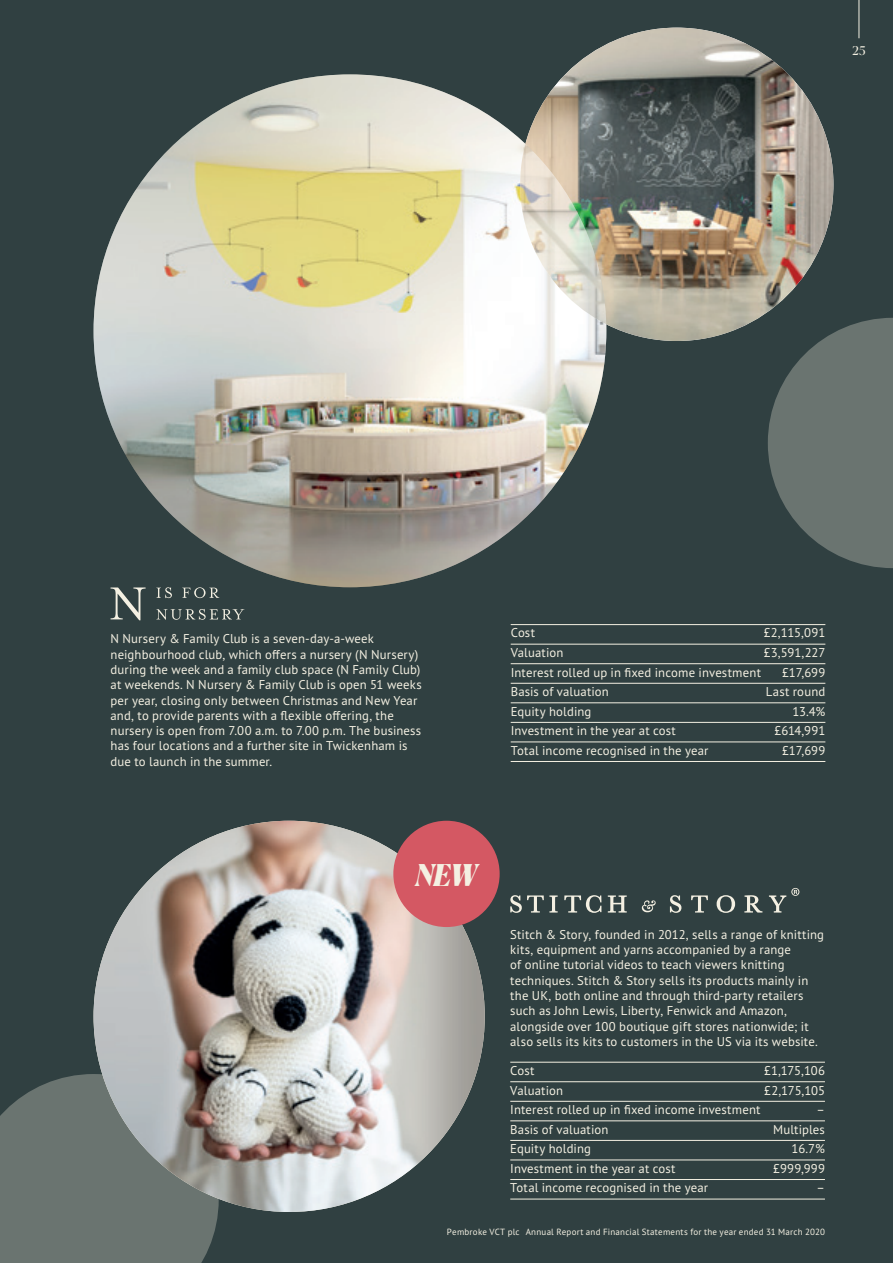
<style>
.page{position:relative;width:893px;height:1263px;background:#304041}
.page>*{position:absolute;margin:0;border:0;box-sizing:border-box;transform-origin:0 0}
.t1{font:italic 900 30px "Canela";color:#f4f0e2}
.t2{font:12.75px/15.3px "PT Sans Pro";letter-spacing:.01em;color:#f4f0e2}
.t3{font:12px "Canela";color:#f4f0e2}
.t4{font:9px "PT Sans Pro";letter-spacing:.025em;color:#f4f0e2}
</style>
<div class="page">
<svg style="left:768px;top:318px;width:125px;height:250px"></svg>
<div style="left:0;top:1074px;width:219px;height:189px;background:#6a7470"></div>
<svg style="left:111px;top:587px;width:35px;height:33px"></svg>
<svg style="left:156px;top:587px;width:16px;height:11px"></svg>
<svg style="left:182px;top:587px;width:37px;height:11px"></svg>
<svg style="left:156px;top:609px;width:88px;height:11px"></svg>
<hr style="left:511px;top:624px;width:314px;height:1px;background:#f4f0e2">
<hr style="left:511px;top:644px;width:314px;height:1px;background:#f4f0e2">
<hr style="left:511px;top:663px;width:314px;height:1px;background:#f4f0e2">
<hr style="left:511px;top:683px;width:314px;height:1px;background:#f4f0e2">
<hr style="left:511px;top:702px;width:314px;height:1px;background:#f4f0e2">
<hr style="left:511px;top:722px;width:314px;height:1px;background:#f4f0e2">
<hr style="left:511px;top:742px;width:314px;height:1px;background:#f4f0e2">
<hr style="left:511px;top:761px;width:314px;height:1px;background:#f4f0e2">
<img style="left:520px;top:28px;width:313px;height:313px;border-radius:157px">
<svg style="left:510px;top:895px;width:48px;height:18px"></svg>
<svg style="left:564px;top:895px;width:37px;height:18px"></svg>
<svg style="left:608px;top:895px;width:19px;height:17px"></svg>
<svg style="left:670px;top:895px;width:11px;height:18px"></svg>
<svg style="left:691px;top:895px;width:17px;height:17px"></svg>
<svg style="left:717px;top:895px;width:18px;height:18px"></svg>
<svg style="left:744px;top:895px;width:18px;height:17px"></svg>
<svg style="left:642px;top:900px;width:14px;height:12px"></svg>
<svg style="left:769px;top:888px;width:30px;height:24px"></svg>
<img style="left:94px;top:821px;width:391px;height:391px;border-radius:196px">
<hr style="left:510px;top:1062px;width:315px;height:1px;background:#f4f0e2">
<hr style="left:510px;top:1081px;width:315px;height:1px;background:#f4f0e2">
<hr style="left:510px;top:1101px;width:315px;height:1px;background:#f4f0e2">
<hr style="left:510px;top:1120px;width:315px;height:1px;background:#f4f0e2">
<hr style="left:510px;top:1140px;width:315px;height:1px;background:#f4f0e2">
<hr style="left:510px;top:1160px;width:315px;height:1px;background:#f4f0e2">
<hr style="left:510px;top:1179px;width:315px;height:1px;background:#f4f0e2">
<hr style="left:510px;top:1199px;width:315px;height:1px;background:#f4f0e2">
<div style="left:393px;top:821px;width:107px;height:106px;background:#d45863;border-radius:50%"></div>
<img style="left:94px;top:74px;width:512px;height:513px;border-radius:256px">
<hr style="left:859px;top:0;width:1px;height:38px;background:#f4f0e2">
<p class="t3" style="left:852px;top:42px;width:14px">25</p>
<p class="t2" style="left:111px;top:631px;width:313px">N Nursery &amp; Family Club is a seven‑day‑a‑week neighbourhood club, which offers a nursery (N Nursery) during the week and a family club space (N Family Club) at weekends. N Nursery &amp; Family Club is open 51 weeks per year, closing only between Christmas and New Year and, to provide parents with a flexible offering, the nursery is open from 7.00 a.m. to 7.00 p.m. The business has four locations and a further site in Twickenham is due to launch in the summer.</p>
<p class="t2" style="left:511px;top:625px;width:26px">Cost</p>
<p class="t2" style="left:764px;top:625px;width:63px">£2,115,091</p>
<p class="t2" style="left:511px;top:644px;width:54px">Valuation</p>
<p class="t2" style="left:764px;top:644px;width:63px">£3,591,227</p>
<p class="t2" style="left:511px;top:664px;width:252px">Interest rolled up in fixed income investment</p>
<p class="t2" style="left:782px;top:664px;width:45px">£17,699</p>
<p class="t2" style="left:511px;top:684px;width:100px">Basis of valuation</p>
<p class="t2" style="left:766px;top:684px;width:61px">Last round</p>
<p class="t2" style="left:511px;top:703px;width:82px">Equity holding</p>
<p class="t2" style="left:792px;top:703px;width:35px">13.4%</p>
<p class="t2" style="left:511px;top:723px;width:167px">Investment in the year at cost</p>
<p class="t2" style="left:774px;top:723px;width:52px">£614,991</p>
<p class="t2" style="left:511px;top:742px;width:199px">Total income recognised in the year</p>
<p class="t2" style="left:782px;top:742px;width:45px">£17,699</p>
<h1 class="t1" style="left:416px;top:851px;width:63px">NEW</h1>
<p class="t2" style="left:510px;top:926px;width:315px">Stitch &amp; Story, founded in 2012, sells a range of knitting kits, equipment and yarns accompanied by a range<br>of online tutorial videos to teach viewers knitting techniques. Stitch &amp; Story sells its products mainly in the UK, both online and through third-party retailers such as John Lewis, Liberty, Fenwick and Amazon, alongside over 100 boutique gift stores nationwide; it also sells its kits to customers in the US via its website.</p>
<p class="t2" style="left:510px;top:1062px;width:26px">Cost</p>
<p class="t2" style="left:764px;top:1062px;width:62px">£1,175,106</p>
<p class="t2" style="left:510px;top:1082px;width:54px">Valuation</p>
<p class="t2" style="left:764px;top:1082px;width:62px">£2,175,105</p>
<p class="t2" style="left:510px;top:1102px;width:252px">Interest rolled up in fixed income investment</p>
<p class="t2" style="left:816px;top:1102px;width:10px">–</p>
<p class="t2" style="left:510px;top:1121px;width:100px">Basis of valuation</p>
<p class="t2" style="left:773px;top:1121px;width:53px">Multiples</p>
<p class="t2" style="left:510px;top:1141px;width:82px">Equity holding</p>
<p class="t2" style="left:792px;top:1141px;width:35px">16.7%</p>
<p class="t2" style="left:510px;top:1160px;width:167px">Investment in the year at cost</p>
<p class="t2" style="left:773px;top:1160px;width:53px">£999,999</p>
<p class="t2" style="left:510px;top:1180px;width:199px">Total income recognised in the year</p>
<p class="t2" style="left:816px;top:1180px;width:10px">–</p>
<p class="t4" style="left:447px;top:1225px;width:379px">Pembroke VCT plc Annual Report and Financial Statements for the year ended 31 March 2020</p>
</div>
